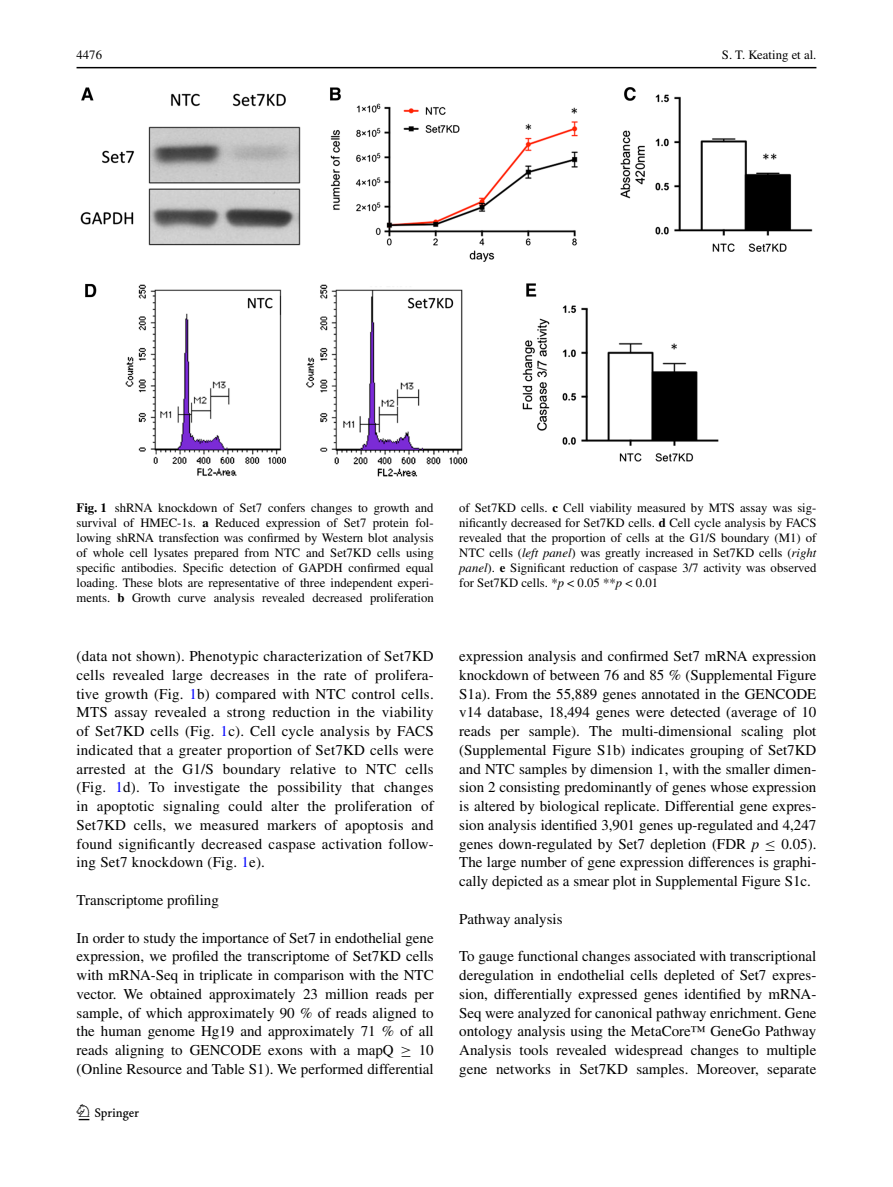
<style>
.page{position:relative;width:893px;height:1187px;background:#fff}
.page>*{position:absolute;margin:0;border:0;box-sizing:border-box;transform-origin:0 0}
.t1{font:22.5px "Springnew";color:#000}
.t2{font:15px/18.8px "Times";color:#000;text-align:justify}
.t3{font:12.75px/15px "Times";color:#000;text-align:justify}
.s1{font-weight:700}
.s2{font-style:italic}
.s3{color:#00f}
.s4{font-family:"MTSY"}
</style>
<div class="page">
<hr style="left:77px;top:67px;width:739px;height:1px;background:#000">
<img style="left:81px;top:87px;width:731px;height:390px">
<p class="t3" style="left:77px;top:48px;width:27px">4476</p>
<p class="t3" style="left:722px;top:48px;width:96px">S. T. Keating et al.</p>
<p class="t3" style="left:77px;top:500px;width:359px"><span class="s1">Fig. 1</span> shRNA knockdown of Set7 confers changes to growth and survival of HMEC-1s. <span class="s1">a</span> Reduced expression of Set7 protein fol&shy;lowing shRNA transfection was confirmed by Western blot analysis of whole cell lysates prepared from NTC and Set7KD cells using specific antibodies. Specific detection of GAPDH confirmed equal loading. These blots are representative of three independent experi&shy;ments. <span class="s1">b</span> Growth curve analysis revealed decreased proliferation</p>
<p class="t3" style="left:459px;top:500px;width:359px">of Set7KD cells. <span class="s1">c</span> Cell viability measured by MTS assay was sig&shy;nificantly decreased for Set7KD cells. <span class="s1">d</span> Cell cycle analysis by FACS revealed that the proportion of cells at the G1/S boundary (M1) of NTC cells (<span class="s2">left panel</span>) was greatly increased in Set7KD cells (<span class="s2">right panel</span>). <span class="s1">e</span> Significant reduction of caspase 3/7 activity was observed for Set7KD cells. *<span class="s2">p</span> &lt; 0.05 **<span class="s2">p</span> &lt; 0.01</p>
<p class="t2" style="left:77px;top:646px;width:359px">(data not shown). Phenotypic characterization of Set7KD cells revealed large decreases in the rate of prolifera&shy;tive growth (Fig. <span class="s3">1</span>b) compared with NTC control cells.<br>MTS assay revealed a strong reduction in the viability of Set7KD cells (Fig. <span class="s3">1</span>c). Cell cycle analysis by FACS indicated that a greater proportion of Set7KD cells were arrested at the G1/S boundary relative to NTC cells (Fig. <span class="s3">1</span>d). To investigate the possibility that changes in apoptotic signaling could alter the proliferation of Set7KD cells, we measured markers of apoptosis and found significantly decreased caspase activation follow&shy;ing Set7 knockdown (Fig. <span class="s3">1</span>e).</p>
<p class="t2" style="left:77px;top:890px;width:144px">Transcriptome profiling</p>
<p class="t2" style="left:77px;top:927px;width:359px">In order to study the importance of Set7 in endothelial gene expression, we profiled the transcriptome of Set7KD cells with mRNA-Seq in triplicate in comparison with the NTC vector. We obtained approximately 23 million reads per sample, of which approximately 90 % of reads aligned to the human genome Hg19 and approximately 71 % of all reads aligning to GENCODE exons with a mapQ <span class="s4">≥</span> 10 (Online Resource and Table S1). We performed differential</p>
<h1 class="t1" style="left:79px;top:1104px;width:62px">1 3</h1>
<p class="t2" style="left:459px;top:646px;width:359px">expression analysis and confirmed Set7 mRNA expression knockdown of between 76 and 85 % (Supplemental Figure S1a). From the 55,889 genes annotated in the GENCODE v14 database, 18,494 genes were detected (average of 10 reads per sample). The multi-dimensional scaling plot (Supplemental Figure S1b) indicates grouping of Set7KD and NTC samples by dimension 1, with the smaller dimen&shy;sion 2 consisting predominantly of genes whose expression is altered by biological replicate. Differential gene expres&shy;sion analysis identified 3,901 genes up-regulated and 4,247 genes down-regulated by Set7 depletion (FDR <span class="s2">p</span> <span class="s4">≤</span> 0.05).<br>The large number of gene expression differences is graphi&shy;cally depicted as a smear plot in Supplemental Figure S1c.</p>
<p class="t2" style="left:459px;top:909px;width:105px">Pathway analysis</p>
<p class="t2" style="left:459px;top:946px;width:359px">To gauge functional changes associated with transcriptional deregulation in endothelial cells depleted of Set7 expres&shy;sion, differentially expressed genes identified by mRNA-Seq were analyzed for canonical pathway enrichment. Gene ontology analysis using the MetaCore™ GeneGo Pathway Analysis tools revealed widespread changes to multiple gene networks in Set7KD samples. Moreover, separate</p>
</div>
